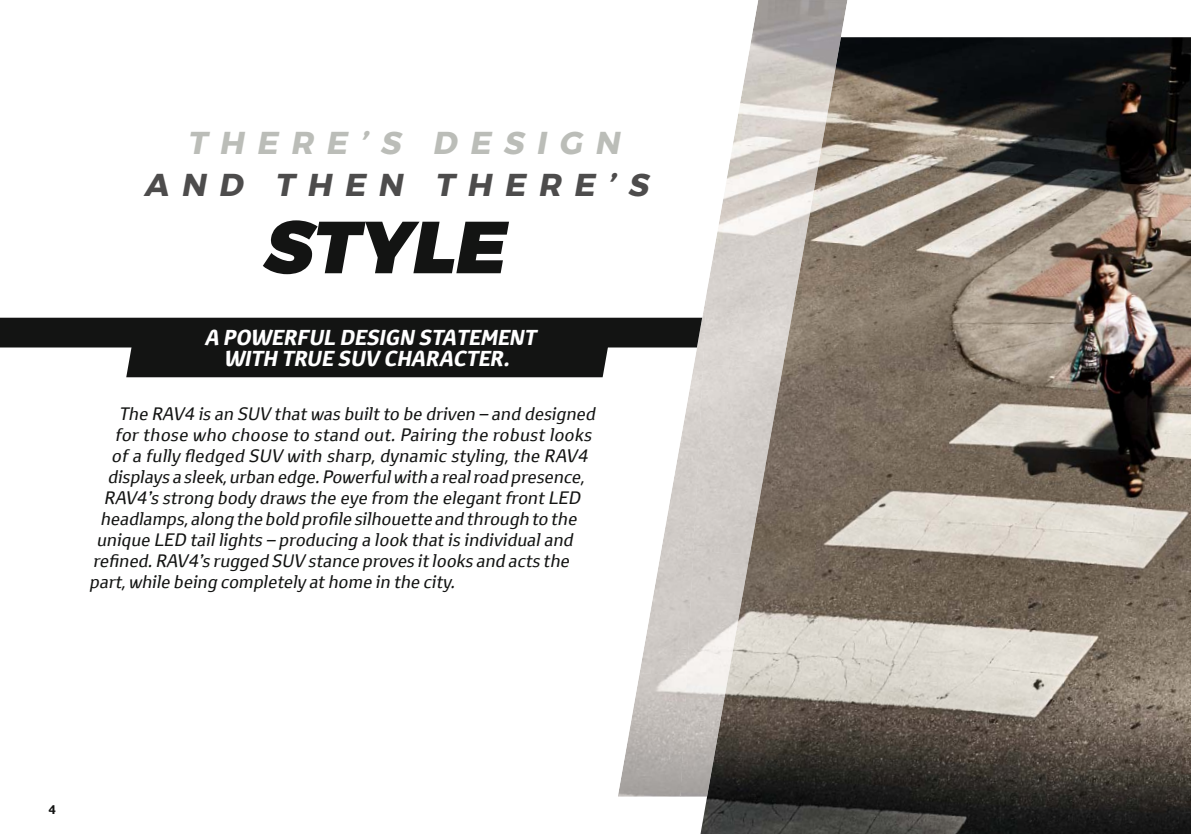
<style>
.page{position:relative;width:1191px;height:834px;background:#fff}
.page>*{position:absolute;margin:0;border:0;box-sizing:border-box;transform-origin:0 0}
.t1{font:italic 900 73.5px "Montserrat";color:#131413}
.t2{font:italic 700 31.5px "Montserrat";color:#4d4c4c}
.t3{font:italic 700 31.5px "Montserrat";color:#bbbdb8}
.t4{font:italic 700 21px/21px "Toyota Text";color:#fff;text-align:center}
.t5{font:italic 17.5px "Toyota Text";color:#131413}
.t6{font:700 12.25px "Toyota Text";color:#131413}
</style>
<div class="page">
<img style="left:752px;top:0;width:96px;height:37px">
<img style="left:640px;top:377px;width:53px;height:295px">
<img style="left:680px;top:551px;width:16px;height:245px">
<img style="left:618px;top:672px;width:69px;height:124px">
<img style="left:696px;top:37px;width:495px;height:796px">
<svg style="left:0;top:317px;width:702px;height:60px;background:#3b3c3b"></svg>
<h2 class="t3" style="left:187px;top:124px;width:440px">THERE’S DESIGN</h2>
<h2 class="t2" style="left:144px;top:166px;width:512px">AND THEN THERE’S</h2>
<h1 class="t1" style="left:261px;top:202px;width:260px">STYLE</h1>
<p class="t4" style="left:204px;top:327px;width:338px">A POWERFUL DESIGN STATEMENT<br>WITH TRUE SUV CHARACTER.</p>
<p class="t5" style="left:119px;top:402px;width:482px">The RAV4 is an SUV thatwas builtto be driven – and designed</p>
<p class="t5" style="left:115px;top:423px;width:482px">forthose who choose to stand out.Pairing the robust looks</p>
<p class="t5" style="left:111px;top:444px;width:482px">ofa fully fledged SUV with sharp,dynamic styling,the RAV4</p>
<p class="t5" style="left:108px;top:465px;width:482px">displays a sleek,urban edge.Powerfulwith a realroad presence,</p>
<p class="t5" style="left:104px;top:486px;width:482px">RAV4’s strong body draws the eye from the elegantfrontLED</p>
<p class="t5" style="left:100px;top:507px;width:482px">headlamps,along the bold profile silhouette and through to the</p>
<p class="t5" style="left:96px;top:528px;width:482px">unique LED taillights – producing a look thatis individualand</p>
<p class="t5" style="left:93px;top:549px;width:482px">refined.RAV4’s rugged SUV stance proves itlooks and acts the</p>
<p class="t5" style="left:89px;top:570px;width:371px">part,while being completely athome in the city.</p>
<p class="t6" style="left:48px;top:800px;width:9px">4</p>
</div>
